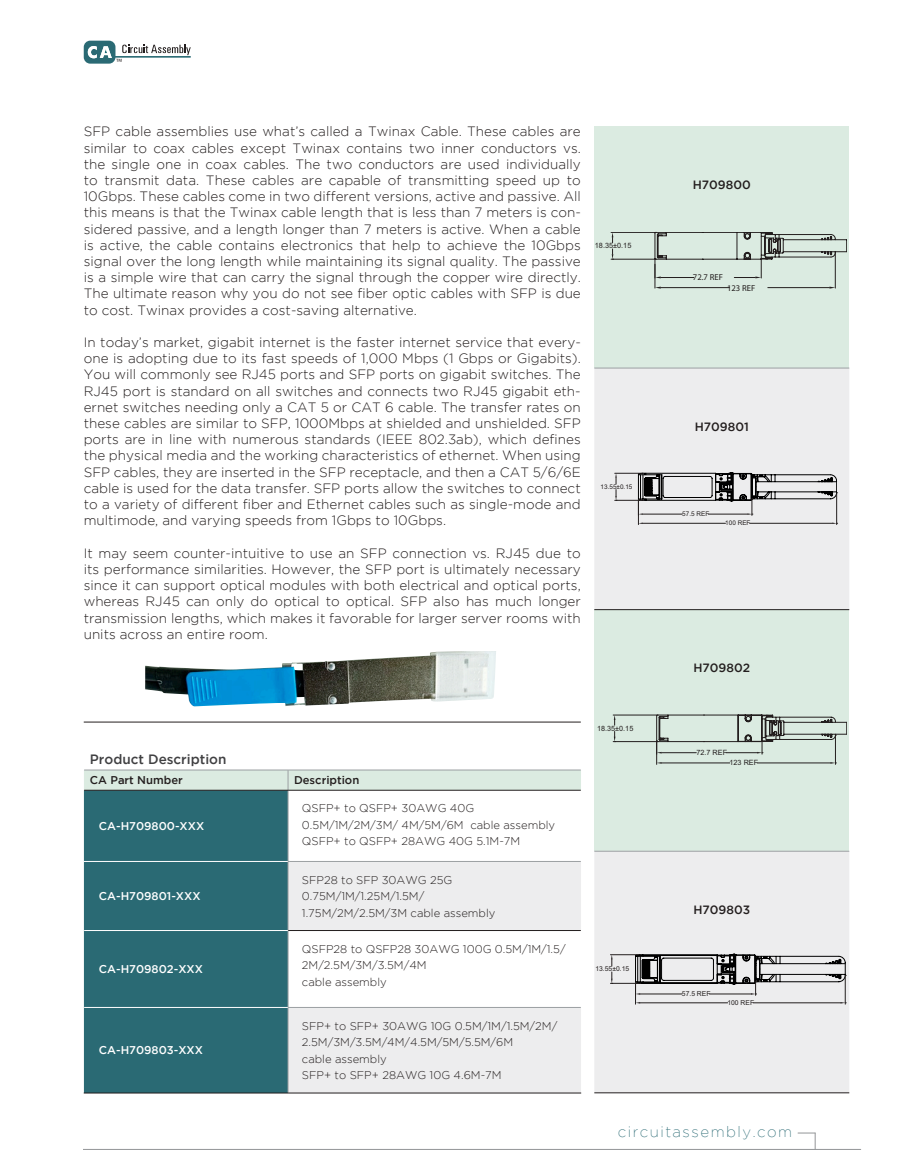
<style>
.page{position:relative;width:905px;height:1175px;background:#fff}
.page>*{position:absolute;margin:0;border:0;box-sizing:border-box;transform-origin:0 0}
.t1{font:200 15px "Gotham";letter-spacing:.1em;color:#2a6a74}
.t2{font:300 13.5px/16.2px "Gotham";color:#231e1e;text-align:justify}
.t3{font:500 13.5px "Gotham";color:#404042}
.t4{font:500 12px "Gotham";color:#231e1e}
.t5{font:300 11.25px/16.5px "Gotham";color:#231e1e}
.t6{font:500 11.25px "Gotham";color:#fff}
.t7{font:500 11.25px "Gotham";color:#231e1e}
.t8{font:8.7px "Myriad Pro";color:#231e1e}
.t9{font:7.35px "Arial";color:#231e1e}
.t10{font:7.2px "Arial";color:#231e1e}
.t11{font:6.75px "Arial";color:#231e1e}
.t12{font:6.45px "Arial";color:#231e1e}
</style>
<div class="page">
<svg style="left:84px;top:41px;width:107px;height:23px"></svg>
<hr style="left:84px;top:1149px;width:776px;height:1px;background:#939597">
<svg style="left:798px;top:1132px;width:17px;height:17px"></svg>
<div style="left:594px;top:126px;width:255px;height:242px;background:#dbebe1"></div>
<div style="left:594px;top:369px;width:255px;height:723px;background:#ededee"></div>
<div style="left:594px;top:609px;width:255px;height:242px;background:#dbebe1"></div>
<hr style="left:594px;top:368px;width:255px;height:1px;background:#9b9fa2">
<hr style="left:594px;top:851px;width:255px;height:1px;background:#9b9fa2">
<hr style="left:594px;top:609px;width:255px;height:1px;background:#231e1e">
<hr style="left:594px;top:1092px;width:255px;height:1px;background:#231e1e">
<hr style="left:84px;top:722px;width:497px;height:1px;background:#231e1e">
<div style="left:84px;top:791px;width:204px;height:301px;background:#2a6a74"></div>
<svg style="left:289px;top:861px;width:292px;height:231px;fill:#ededee"></svg>
<svg style="left:84px;top:770px;width:497px;height:20px;background:#d6e6dc"></svg>
<hr style="left:288px;top:790px;width:1px;height:71px;background:#9b9fa2">
<hr style="left:288px;top:861px;width:1px;height:69px;background:#9b9fa2">
<hr style="left:288px;top:930px;width:1px;height:77px;background:#9b9fa2">
<hr style="left:288px;top:1007px;width:1px;height:85px;background:#9b9fa2">
<hr style="left:84px;top:769px;width:204px;height:1px;background:#9b9fa2">
<hr style="left:288px;top:769px;width:292px;height:1px;background:#9b9fa2">
<hr style="left:288px;top:861px;width:292px;height:1px;background:#9b9fa2">
<hr style="left:288px;top:1007px;width:292px;height:1px;background:#9b9fa2">
<hr style="left:84px;top:790px;width:204px;height:1px;background:#231e1e">
<hr style="left:288px;top:790px;width:292px;height:1px;background:#231e1e">
<hr style="left:288px;top:930px;width:292px;height:1px;background:#231e1e">
<hr style="left:84px;top:861px;width:204px;height:1px;background:#fff">
<hr style="left:84px;top:930px;width:204px;height:1px;background:#fff">
<hr style="left:84px;top:1092px;width:204px;height:1px;background:#231e1e">
<hr style="left:288px;top:1092px;width:293px;height:1px;background:#231e1e">
<hr style="left:84px;top:1007px;width:204px;height:1px;background:#fff">
<img style="left:145px;top:651px;width:351px;height:55px">
<svg style="left:610px;top:232px;width:236px;height:57px"></svg>
<svg style="left:614px;top:472px;width:223px;height:52px;background:#c0c0c1"></svg>
<hr style="left:613px;top:714px;width:43px;height:1px;background:#231e1e">
<hr style="left:613px;top:741px;width:43px;height:1px;background:#231e1e">
<svg style="left:613px;top:715px;width:2px;height:10px"></svg>
<svg style="left:613px;top:731px;width:2px;height:11px"></svg>
<svg style="left:656px;top:714px;width:190px;height:50px"></svg>
<svg style="left:610px;top:953px;width:236px;height:51px;background:#bdbdbe"></svg>
<p class="t2" style="left:84px;top:123px;width:498px">SFP cable assemblies use what’s called a Twinax Cable. These cables are similar to coax cables except Twinax contains two inner conductors vs. the single one in coax cables. The two conductors are used individually to transmit data. These cables are capable of transmitting speed up to 10Gbps. These cables come in two different versions, active and passive. All this means is that the Twinax cable length that is less than 7 meters is con&shy;sidered passive, and a length longer than 7 meters is active. When a cable is active, the cable contains electronics that help to achieve the 10Gbps signal over the long length while maintaining its signal quality. The passive is a simple wire that can carry the signal through the copper wire directly.<br>The ultimate reason why you do not see fiber optic cables with SFP is due to cost. Twinax provides a cost-saving alternative.</p>
<p class="t2" style="left:84px;top:334px;width:498px">In today’s market, gigabit internet is the faster internet service that every&shy;one is adopting due to its fast speeds of 1,000 Mbps (1 Gbps or Gigabits).<br>You will commonly see RJ45 ports and SFP ports on gigabit switches. The RJ45 port is standard on all switches and connects two RJ45 gigabit eth&shy;ernet switches needing only a CAT 5 or CAT 6 cable. The transfer rates on these cables are similar to SFP, 1000Mbps at shielded and unshielded. SFP ports are in line with numerous standards (IEEE 802.3ab), which defines the physical media and the working characteristics of ethernet. When using SFP cables, they are inserted in the SFP receptacle, and then a CAT 5/6/6E cable is used for the data transfer. SFP ports allow the switches to connect to a variety of different fiber and Ethernet cables such as single-mode and multimode, and varying speeds from 1Gbps to 10Gbps.</p>
<p class="t2" style="left:84px;top:544px;width:498px">It may seem counter-intuitive to use an SFP connection vs. RJ45 due to its performance similarities. However, the SFP port is ultimately necessary since it can support optical modules with both electrical and optical ports, whereas RJ45 can only do optical to optical. SFP also has much longer transmission lengths, which makes it favorable for larger server rooms with units across an entire room.</p>
<p class="t9" style="left:595px;top:241px;width:38px">18.35±0.15</p>
<p class="t12" style="left:600px;top:483px;width:33px">13.55±0.15</p>
<p class="t4" style="left:692px;top:178px;width:59px">H709800</p>
<p class="t8" style="left:693px;top:272px;width:32px">72.7 REF</p>
<p class="t8" style="left:727px;top:282px;width:30px">123 REF</p>
<p class="t4" style="left:694px;top:420px;width:55px">H709801</p>
<p class="t12" style="left:682px;top:510px;width:29px">57.5 REF</p>
<p class="t12" style="left:725px;top:519px;width:27px">100 REF</p>
<p class="t4" style="left:693px;top:661px;width:58px">H709802</p>
<p class="t3" style="left:90px;top:751px;width:138px">Product Description</p>
<p class="t7" style="left:90px;top:774px;width:94px">CA Part Number</p>
<p class="t7" style="left:294px;top:774px;width:67px">Description</p>
<p class="t6" style="left:99px;top:819px;width:107px">CA-H709800-XXX</p>
<p class="t5" style="left:302px;top:800px;width:255px">QSFP+ to QSFP+ 30AWG 40G<br>0.5M/1M/2M/3M/ 4M/5M/6M cable assembly<br>QSFP+ to QSFP+ 28AWG 40G 5.1M-7M</p>
<p class="t6" style="left:99px;top:889px;width:103px">CA-H709801-XXX</p>
<p class="t6" style="left:99px;top:962px;width:106px">CA-H709802-XXX</p>
<p class="t6" style="left:99px;top:1044px;width:106px">CA-H709803-XXX</p>
<p class="t5" style="left:302px;top:871px;width:195px">SFP28 to SFP 30AWG 25G<br>0.75M/1M/1.25M/1.5M/<br>1.75M/2M/2.5M/3M cable assembly</p>
<p class="t5" style="left:302px;top:940px;width:265px">QSFP28 to QSFP28 30AWG 100G 0.5M/1M/1.5/<br>2M/2.5M/3M/3.5M/4M<br>cable assembly</p>
<p class="t5" style="left:302px;top:1017px;width:257px">SFP+ to SFP+ 30AWG 10G 0.5M/1M/1.5M/2M/<br>2.5M/3M/3.5M/4M/4.5M/5M/5.5M/6M<br>cable assembly<br>SFP+ to SFP+ 28AWG 10G 4.6M-7M</p>
<p class="t10" style="left:597px;top:724px;width:38px">18.35±0.15</p>
<p class="t10" style="left:696px;top:748px;width:32px">72.7 REF</p>
<p class="t10" style="left:729px;top:758px;width:30px">123 REF</p>
<p class="t11" style="left:595px;top:965px;width:35px">13.55±0.15</p>
<p class="t4" style="left:693px;top:903px;width:58px">H709803</p>
<p class="t11" style="left:682px;top:990px;width:30px">57.5 REF</p>
<p class="t11" style="left:727px;top:998px;width:28px">100 REF</p>
<p class="t1" style="left:618px;top:1123px;width:176px">circuitassembly.com</p>
</div>
